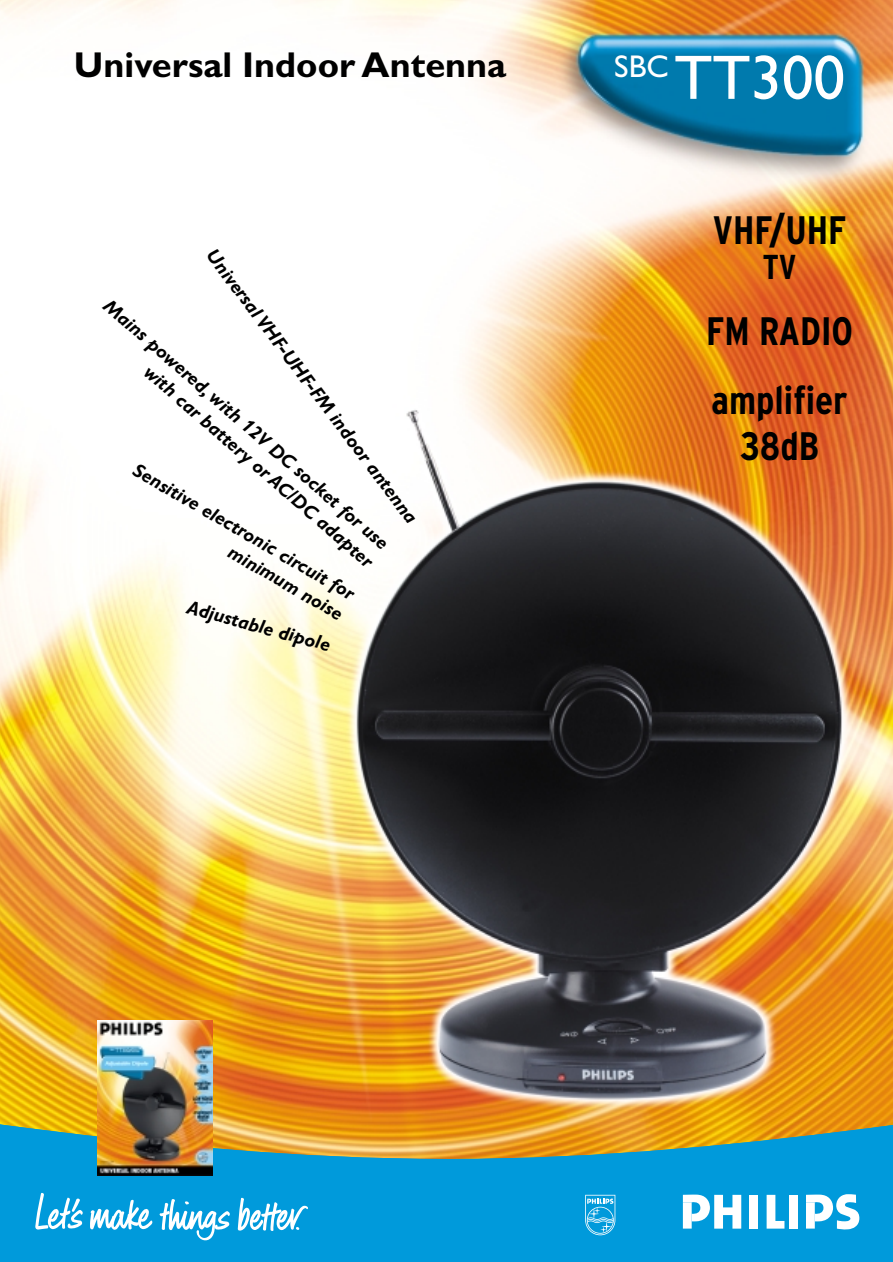
<style>
.page{position:relative;width:893px;height:1262px;background:#fff}
.page>*{position:absolute;margin:0;border:0;box-sizing:border-box;transform-origin:0 0}
.t1{font:63px "Gill Alt One";color:#fff}
.t2{font:700 condensed 39.6px/68.1px "Interstate";color:#000}
.t3{font:700 36px "Gill Alt One";color:#000}
.t4{font:700 condensed 34.5px "Interstate";color:#000}
.t5{font:italic 700 19.5px/23.4px "Gill Alt One";color:#000;text-align:right}
</style>
<div class="page">
<img style="left:0;top:0;width:892px;height:1122px">
<svg style="left:0;top:1122px;width:892px;height:139px;background:#3c9cab"></svg>
<svg style="left:11px;top:1190px;width:320px;height:71px;background:#22a7df"></svg>
<svg style="left:570px;top:1188px;width:302px;height:63px"></svg>
<img style="left:98px;top:1020px;width:114px;height:155px">
<h3 class="t3" style="left:74px;top:51px;width:434px">Universal Indoor Antenna</h3>
<h1 class="t1" style="left:614px;top:54px;width:232px"><sup>SBC</sup> TT300</h1>
<p class="t5" style="left:220px;top:244px;width:339px;rotate:53deg">Universal VHF-UHF-FM indoor antenna</p>
<p class="t5" style="left:114px;top:294px;width:372px;rotate:41deg">Mains powered, with 12V DC socket for use with car battery or AC/DC adapter</p>
<p class="t5" style="left:141px;top:458px;width:254px;rotate:30deg">Sensitive electronic circuit for minimum noise</p>
<p class="t5" style="left:191px;top:595px;width:149px;rotate:15deg">Adjustable dipole</p>
<h2 class="t2" style="left:712px;top:199px;width:135px">VHF/UHF</h2>
<h3 class="t4" style="left:762px;top:254px;width:35px">TV</h3>
<h2 class="t2" style="left:706px;top:300px;width:148px">FM RADIO amplifier</h2>
<h2 class="t2" style="left:740px;top:415px;width:80px">38dB</h2>
</div>
